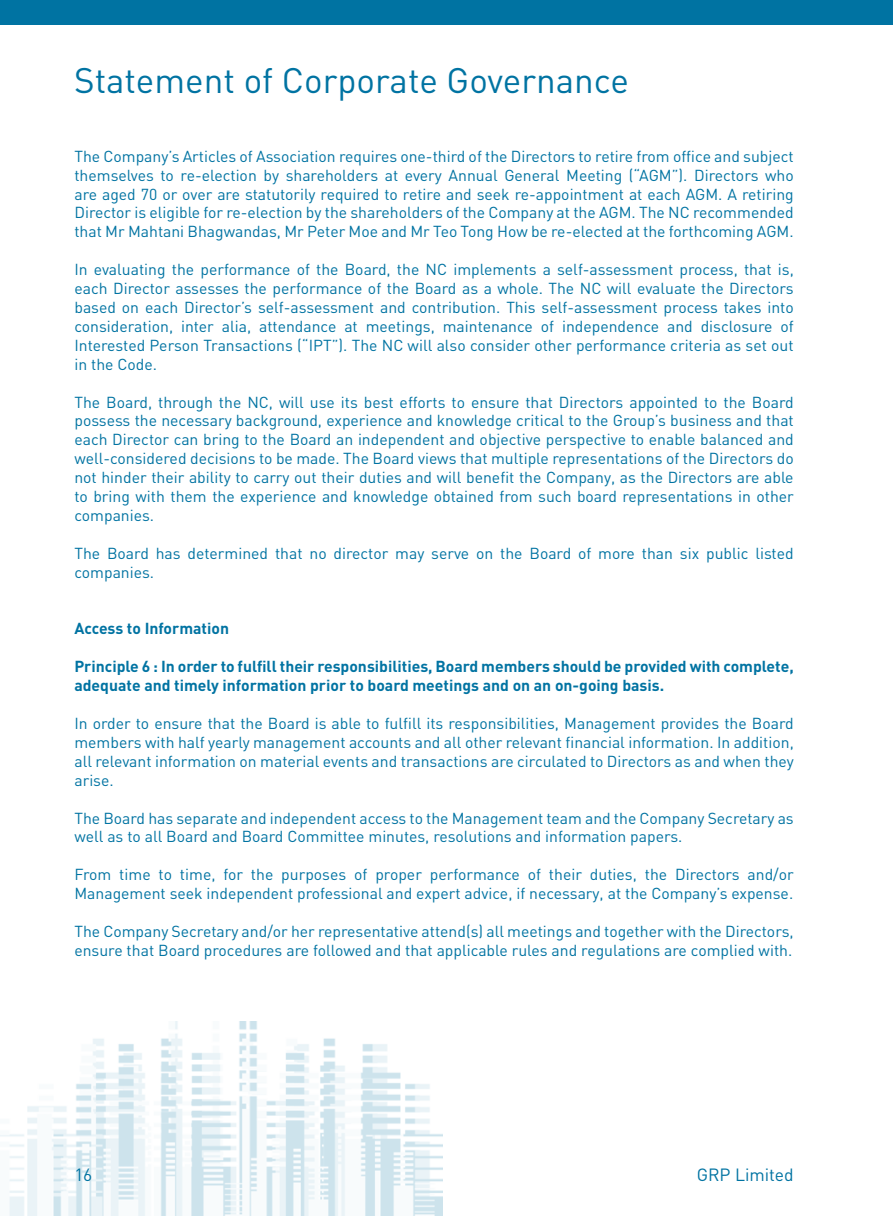
<style>
.page{position:relative;width:893px;height:1216px;background:#fff}
.page>*{position:absolute;margin:0;border:0;box-sizing:border-box;transform-origin:0 0}
.t1{font:35px "DIN";color:#0073a2}
.t2{font:17.5px "DIN";color:#0073a2}
.t3{font:15.75px/18.9px "DIN";color:#0073a2;text-align:justify}
.t4{font:700 15.75px/18.9px "DIN";color:#0073a2}
</style>
<div class="page">
<img style="left:0;top:1021px;width:443px;height:194px">
<div style="left:0;top:0;width:893px;height:25px;background:#0073a2"></div>
<h1 class="t1" style="left:74px;top:58px;width:556px">Statement of Corporate Governance</h1>
<p class="t3" style="left:74px;top:146px;width:721px">The Company’s Articles of Association requires one-third of the Directors to retire from office and subject themselves to re-election by shareholders at every Annual General Meeting (“AGM”). Directors who are aged 70 or over are statutorily required to retire and seek re-appointment at each AGM. A retiring Director is eligible for re-election by the shareholders of the Company at the AGM. The NC recommended that Mr Mahtani Bhagwandas, Mr Peter Moe and Mr Teo Tong How be re-elected at the forthcoming AGM.</p>
<p class="t3" style="left:74px;top:260px;width:721px">In evaluating the performance of the Board, the NC implements a self-assessment process, that is, each Director assesses the performance of the Board as a whole. The NC will evaluate the Directors based on each Director’s self-assessment and contribution. This self-assessment process takes into consideration, inter alia, attendance at meetings, maintenance of independence and disclosure of Interested Person Transactions (“IPT”). The NC will also consider other performance criteria as set out in the Code.</p>
<p class="t3" style="left:74px;top:392px;width:721px">The Board, through the NC, will use its best efforts to ensure that Directors appointed to the Board possess the necessary background, experience and knowledge critical to the Group’s business and that each Director can bring to the Board an independent and objective perspective to enable balanced and well-considered decisions to be made. The Board views that multiple representations of the Directors do not hinder their ability to carry out their duties and will benefit the Company, as the Directors are able to bring with them the experience and knowledge obtained from such board representations in other companies.</p>
<p class="t3" style="left:74px;top:543px;width:721px">The Board has determined that no director may serve on the Board of more than six public listed companies.</p>
<p class="t4" style="left:74px;top:618px;width:156px">Access to Information</p>
<p class="t4" style="left:74px;top:656px;width:721px">Principle 6 : In order to fulfill their responsibilities, Board members should be provided with complete, adequate and timely information prior to board meetings and on an on-going basis.</p>
<p class="t3" style="left:74px;top:713px;width:721px">In order to ensure that the Board is able to fulfill its responsibilities, Management provides the Board members with half yearly management accounts and all other relevant financial information. In addition, all relevant information on material events and transactions are circulated to Directors as and when they arise.</p>
<p class="t3" style="left:74px;top:808px;width:721px">The Board has separate and independent access to the Management team and the Company Secretary as well as to all Board and Board Committee minutes, resolutions and information papers.</p>
<p class="t3" style="left:74px;top:864px;width:721px">From time to time, for the purposes of proper performance of their duties, the Directors and/or<br>Management seek independent professional and expert advice, if necessary, at the Company’s expense.</p>
<p class="t3" style="left:74px;top:921px;width:721px">The Company Secretary and/or her representative attend(s) all meetings and together with the Directors, ensure that Board procedures are followed and that applicable rules and regulations are complied with.</p>
<p class="t2" style="left:74px;top:1163px;width:19px">16</p>
<p class="t2" style="left:697px;top:1163px;width:98px">GRP Limited</p>
</div>
